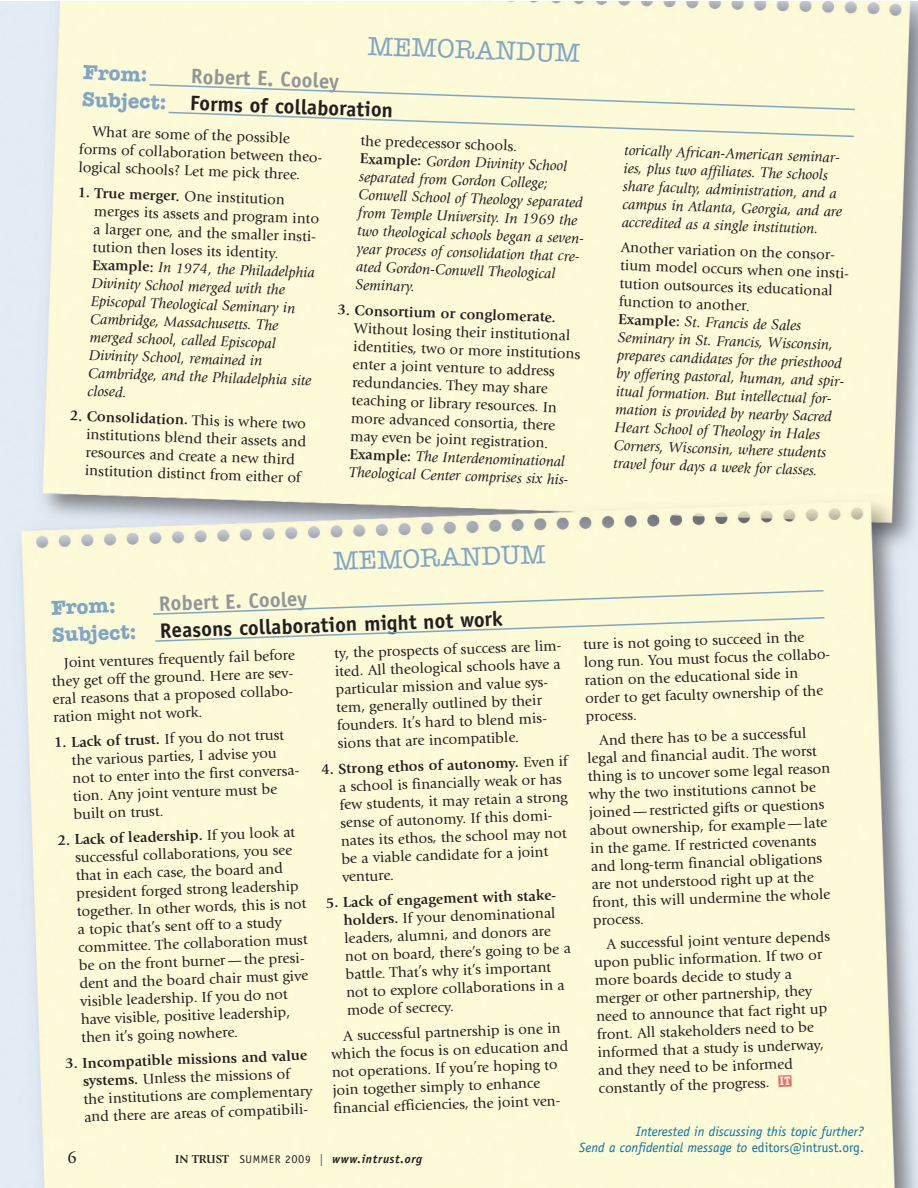
<style>
.page{position:relative;width:918px;height:1188px;background:#fff}
.page>*{position:absolute;margin:0;border:0;box-sizing:border-box;transform-origin:0 0}
.t1{font:27px "American Typewriter";color:#80a6c6}
.t2{font:700 21px/27px "Officina Sans";color:#231f20}
.t3{font:700 21px "American Typewriter";color:#80a6c6}
.t4{font:18px "Giovanni";color:#231f20}
.t5{font:15px/18px "Giovanni";color:#231f20}
.t6{font:italic 15px/18px "Giovanni";color:#231f20}
.t7{font:700 15px "Giovanni";color:#231f20}
.t8{font:italic 13.5px/16.2px "Officina Sans";color:#0071a1;text-align:right}
.t9{font:italic 700 12px "Officina Sans";letter-spacing:.055em;color:#231f20}
.s1{color:#939598}
.s2{font-family:"American Typewriter";color:#80a6c6}
.s3{font-weight:700;font-style:normal}
.s4{font-style:normal}
.s5{font-weight:700}
.s6{font-style:italic}
.s7{font-family:"Giovanni";font-style:normal}
.s8{font-weight:400;font-style:normal;font-size:11.25px}
.s9{font-family:"Giovanni";font-weight:400;font-style:normal}
.s10{color:#e87262}
.s11{font-family:"Officina Serif";font-weight:700;font-size:12px;color:#fff}
</style>
<div class="page">
<img style="left:0;top:2px;width:918px;height:1186px">
<svg style="left:148px;top:83px;width:708px;height:55px;background:#f6f5d7"></svg>
<svg style="left:152px;top:589px;width:674px;height:54px;background:#f6f5d7"></svg>
<h1 class="t1" style="left:368px;top:36px;width:214px;rotate:2deg">MEMORANDUM</h1>
<h2 class="t3" style="left:83px;top:65px;width:66px;rotate:2deg">From:</h2>
<h2 class="t2" style="left:84px;top:60px;width:313px;text-indent:108px;rotate:2deg"><span class="s1">Robert E. Cooley<br></span><span class="s2">Subject:</span> Forms of collaboration</h2>
<p class="t5" style="left:80px;top:123px;width:248px;text-indent:13px;rotate:2deg">What are some of the possible forms of collaboration between theo&shy;logical schools? Let me pick three.</p>
<p class="t6" style="left:95px;top:185px;width:227px;text-indent:-17px;rotate:2deg"><span class="s3">1. True merger.</span> <span class="s4">One institution merges its assets and program into a larger one, and the smaller insti&shy;tution then loses its identity.<br></span><span class="s3">Example:</span> In 1974, the Philadelphia<br>Divinity School merged with the<br>Episcopal Theological Seminary in<br>Cambridge, Massachusetts. The merged school, called Episcopal<br>Divinity School, remained in<br>Cambridge, and the Philadelphia site closed.</p>
<p class="t5" style="left:87px;top:408px;width:222px;text-indent:-17px;rotate:2deg"><span class="s5">2. Consolidation.</span> This is where two institutions blend their assets and resources and create a new third institution distinct from either of</p>
<p class="t6" style="left:361px;top:133px;width:231px;rotate:2deg"><span class="s4">the predecessor schools.<br></span><span class="s3">Example:</span> Gordon Divinity School separated from Gordon College;<br>Conwell School of Theology separated from Temple University. In 1969 the two theological schools began a seven&shy;year process of consolidation that cre&shy;ated Gordon-Conwell Theological<br>Seminary.</p>
<p class="t7" style="left:338px;top:303px;width:220px;rotate:2deg">3. Consortium or conglomerate.</p>
<p class="t5" style="left:354px;top:320px;width:229px;rotate:2deg">Without losing their institutional identities, two or more institutions enter a joint venture to address redundancies. They may share teaching or library resources. In more advanced consortia, there may even be joint registration.<br><span class="s5">Example:</span> <span class="s6">The Interdenominational Theological Center comprises six his-</span></p>
<h1 class="t1" style="left:333px;top:552px;width:214px;rotate:-2deg">MEMORANDUM</h1>
<p class="t6" style="left:625px;top:142px;width:221px;rotate:2deg">torically African-American seminar&shy;ies, plus two affiliates. The schools share faculty, administration, and a campus in Atlanta, Georgia, and are accredited as a single institution.</p>
<p class="t6" style="left:621px;top:239px;width:233px;rotate:2deg"><span class="s4">Another variation on the consor&shy;tium model occurs when one insti&shy;tution outsources its educational function to another.<br></span><span class="s3">Example:</span> St. Francis de Sales Seminary in St. Francis, Wisconsin, prepares candidates for the priesthood by offering pastoral, human, and spir&shy;itual formation. But intellectual for&shy;mation is provided by nearby Sacred Heart School of Theology in Hales Corners, Wisconsin, where students travel four days a week for classes.</p>
<h2 class="t2" style="left:51px;top:596px;width:453px;text-indent:108px;rotate:-2deg"><span class="s1">Robert E. Cooley<br></span><span class="s2">Subject:</span> Reasons collaboration might not work</h2>
<p class="t5" style="left:51px;top:655px;width:246px;text-align:justify;text-indent:13px;rotate:-2deg">Joint ventures frequently fail before they get off the ground. Here are sev&shy;eral reasons that a proposed collabo&shy;ration might not work.</p>
<p class="t5" style="left:71px;top:734px;width:231px;text-indent:-17px;rotate:-2deg"><span class="s5">1. Lack of trust.</span> If you do not trust the various parties, I advise you not to enter into the first conversa&shy;tion. Any joint venture must be built on trust.</p>
<p class="t5" style="left:74px;top:832px;width:231px;text-indent:-17px;rotate:-2deg"><span class="s5">2. Lack of leadership.</span> If you look at successful collaborations, you see that in each case, the board and president forged strong leadership together. In other words, this is not a topic that’s sent off to a study committee. The collaboration must be on the front burner—the presi&shy;dent and the board chair must give visible leadership. If you do not have visible, positive leadership, then it’s going nowhere.</p>
<p class="t5" style="left:82px;top:1055px;width:230px;text-indent:-17px;rotate:-2deg"><span class="s5">3. Incompatible missions and value systems.</span> Unless the missions of the institutions are complementary and there are areas of compatibili-</p>
<h2 class="t3" style="left:51px;top:600px;width:66px;rotate:-2deg">From:</h2>
<p class="t5" style="left:334px;top:646px;width:232px;rotate:-2deg">ty, the prospects of success are lim&shy;ited. All theological schools have a particular mission and value sys&shy;tem, generally outlined by their founders. It’s hard to blend mis&shy;sions that are incompatible.</p>
<p class="t5" style="left:338px;top:761px;width:231px;text-indent:-17px;rotate:-2deg"><span class="s5">4. Strong ethos of autonomy.</span> Even if a school is financially weak or has few students, it may retain a strong sense of autonomy. If this domi&shy;nates its ethos, the school may not be a viable candidate for a joint venture.</p>
<p class="t5" style="left:343px;top:894px;width:227px;text-indent:-17px;rotate:-2deg"><span class="s5">5. Lack of engagement with stake&shy;holders.</span> If your denominational leaders, alumni, and donors are not on board, there’s going to be a battle. That’s why it’s important not to explore collaborations in a mode of secrecy.</p>
<p class="t5" style="left:330px;top:1028px;width:238px;text-indent:13px;rotate:-2deg">A successful partnership is one in which the focus is on education and not operations. If you’re hoping to join together simply to enhance financial efficiencies, the joint ven-</p>
<p class="t4" style="left:67px;top:1150px;width:12px">6</p>
<p class="t9" style="left:175px;top:1154px;width:249px"><span class="s7">IN TRUST</span> <span class="s8">SUMMER 2OO9</span> <span class="s9">|</span> www.intrust.org</p>
<p class="t5" style="left:583px;top:637px;width:251px;rotate:-2deg">ture is not going to succeed in the long run. You must focus the collabo&shy;ration on the educational side in order to get faculty ownership of the process.</p>
<p class="t5" style="left:586px;top:733px;width:244px;text-indent:13px;rotate:-2deg">And there has to be a successful legal and financial audit. The worst thing is to uncover some legal reason why the two institutions cannot be joined—restricted gifts or questions about ownership, for example—late in the game. If restricted covenants and long-term financial obligations are not understood right up at the front, this will undermine the whole process.</p>
<p class="t5" style="left:593px;top:937px;width:238px;text-indent:13px;rotate:-2deg">A successful joint venture depends upon public information. If two or more boards decide to study a merger or other partnership, they need to announce that fact right up front. All stakeholders need to be informed that a study is underway, and they need to be informed constantly of the progress. <span class="s10">■</span><span class="s11">IT</span></p>
<p class="t8" style="left:579px;top:1124px;width:286px">Interested in discussing this topic further?<br>Send a confidential message to <span class="s4">editors@intrust.org.</span></p>
</div>
